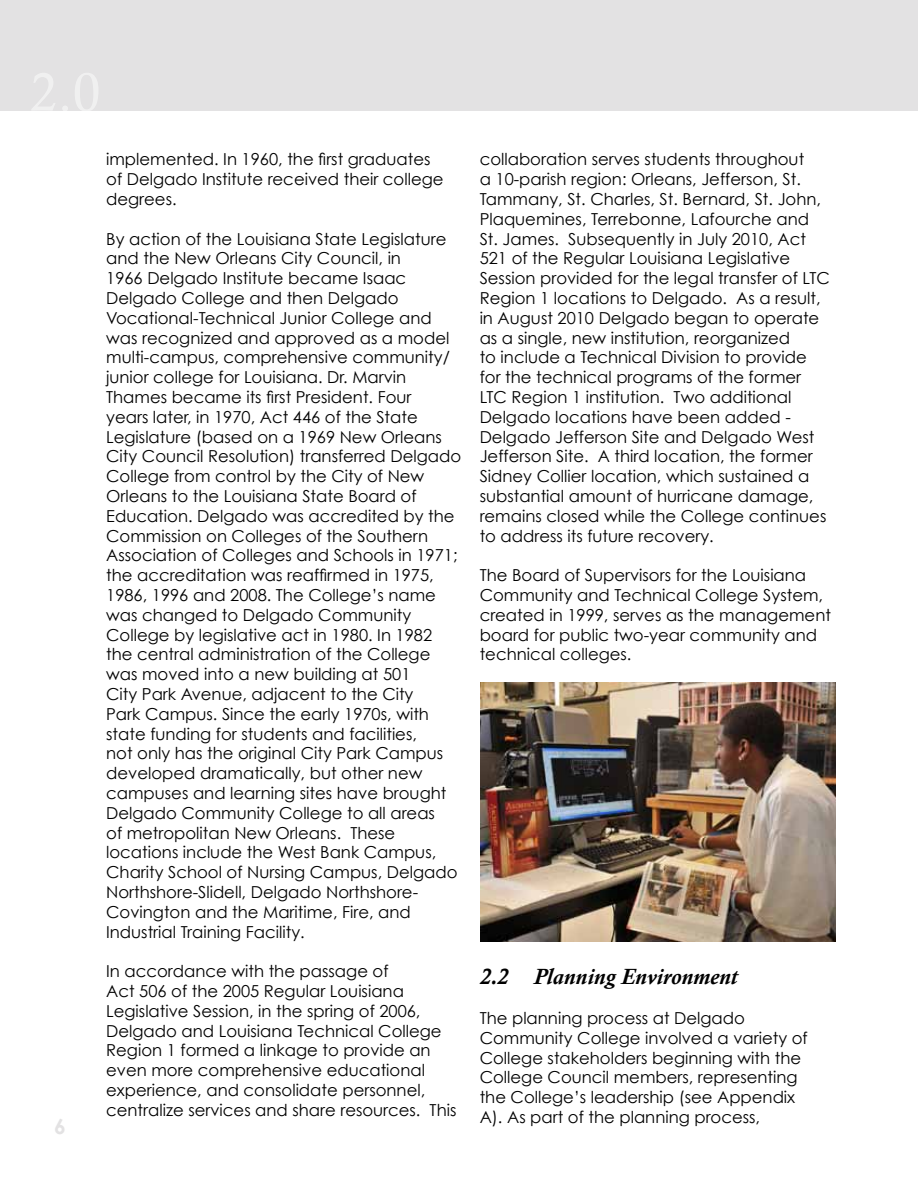
<style>
.page{position:relative;width:918px;height:1188px;background:#fff}
.page>*{position:absolute;margin:0;border:0;box-sizing:border-box;transform-origin:0 0}
.t1{font:italic 700 22.5px "Calisto";color:#000}
.t2{font:700 21px "Century Gothic";color:#e3e2e3}
.t3{font:16.5px/19.8px "Century Gothic";color:#000}
</style>
<div class="page">
<div style="left:0;top:0;width:918px;height:111px;background:#e3e2e3"></div>
<img style="left:481px;top:682px;width:354px;height:259px">
<p class="t2" style="left:54px;top:1113px;width:13px">6</p>
<p class="t3" style="left:106px;top:149px;width:339px">implemented. In 1960, the first graduates of Delgado Institute received their college degrees.</p>
<p class="t3" style="left:106px;top:228px;width:357px">By action of the Louisiana State Legislature and the New Orleans City Council, in<br>1966 Delgado Institute became Isaac Delgado College and then Delgado Vocational-Technical Junior College and was recognized and approved as a model multi-campus, comprehensive community/ junior college for Louisiana. Dr. Marvin Thames became its first President. Four<br>years later, in 1970, Act 446 of the State Legislature (based on a 1969 New Orleans City Council Resolution) transferred Delgado College from control by the City of New Orleans to the Louisiana State Board of Education. Delgado was accredited by the Commission on Colleges of the Southern Association of Colleges and Schools in 1971; the accreditation was reaffirmed in 1975, 1986, 1996 and 2008. The College’s name was changed to Delgado Community College by legislative act in 1980. In 1982 the central administration of the College was moved into a new building at 501<br>City Park Avenue, adjacent to the City<br>Park Campus. Since the early 1970s, with state funding for students and facilities,<br>not only has the original City Park Campus developed dramatically, but other new campuses and learning sites have brought Delgado Community College to all areas<br>of metropolitan New Orleans. These locations include the West Bank Campus, Charity School of Nursing Campus, Delgado Northshore-Slidell, Delgado Northshore-Covington and the Maritime, Fire, and Industrial Training Facility.</p>
<p class="t3" style="left:106px;top:961px;width:352px">In accordance with the passage of<br>Act 506 of the 2005 Regular Louisiana Legislative Session, in the spring of 2006, Delgado and Louisiana Technical College Region 1 formed a linkage to provide an even more comprehensive educational experience, and consolidate personnel, centralize services and share resources. This</p>
<p class="t3" style="left:480px;top:149px;width:352px">collaboration serves students throughout<br>a 10-parish region: Orleans, Jefferson, St.<br>Tammany, St. Charles, St. Bernard, St. John, Plaquemines, Terrebonne, Lafourche and St. James. Subsequently in July 2010, Act 521 of the Regular Louisiana Legislative Session provided for the legal transfer of LTC Region 1 locations to Delgado. As a result, in August 2010 Delgado began to operate as a single, new institution, reorganized<br>to include a Technical Division to provide for the technical programs of the former LTC Region 1 institution. Two additional Delgado locations have been added - Delgado Jefferson Site and Delgado West Jefferson Site. A third location, the former Sidney Collier location, which sustained a substantial amount of hurricane damage, remains closed while the College continues to address its future recovery.</p>
<p class="t3" style="left:480px;top:565px;width:353px">The Board of Supervisors for the Louisiana Community and Technical College System, created in 1999, serves as the management board for public two-year community and technical colleges.</p>
<h1 class="t1" style="left:480px;top:964px;width:259px">2.2 Planning Environment</h1>
<p class="t3" style="left:480px;top:1008px;width:330px">The planning process at Delgado Community College involved a variety of College stakeholders beginning with the College Council members, representing the College’s leadership (see Appendix A). As part of the planning process,</p>
</div>
